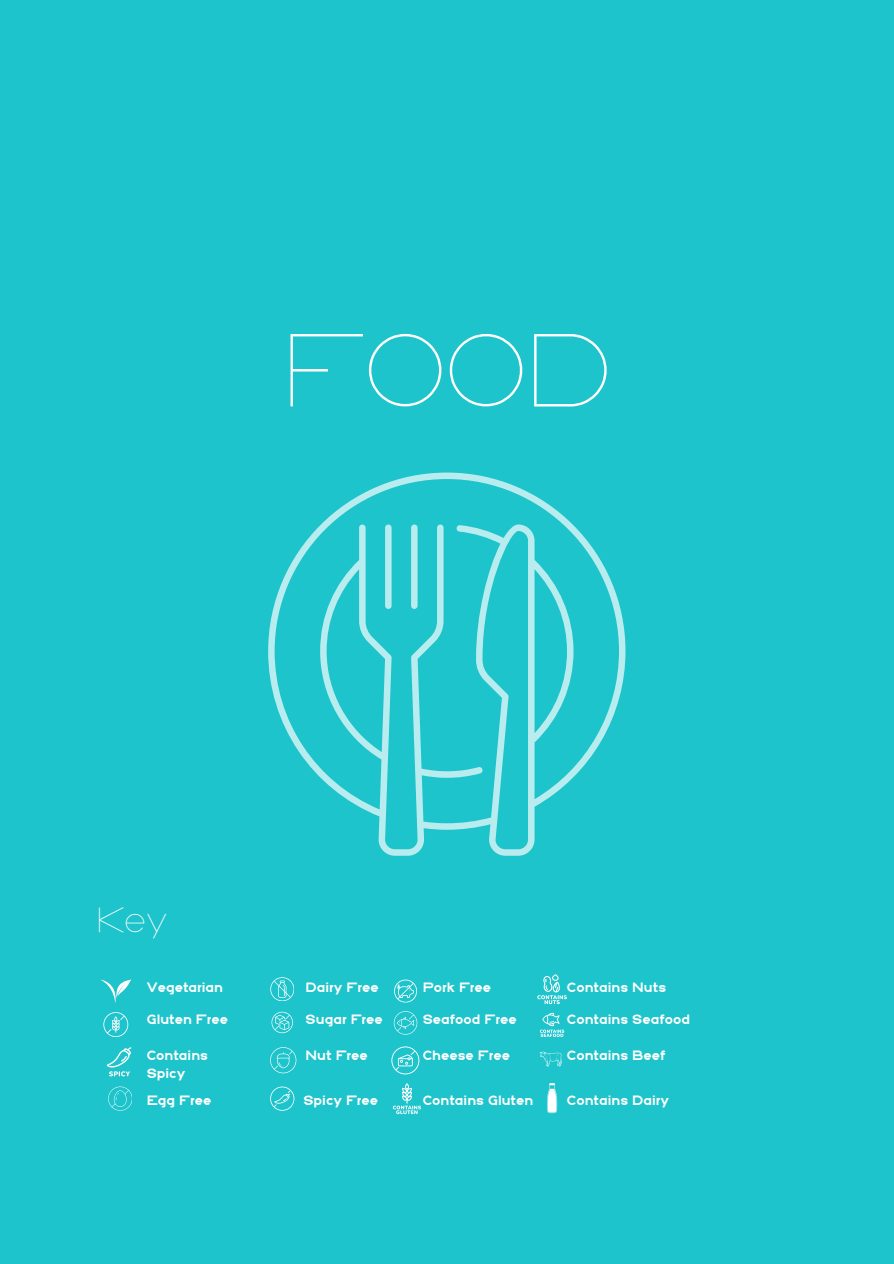
<style>
.page{position:relative;width:894px;height:1264px;background:#fff}
.page>*{position:absolute;margin:0;border:0;box-sizing:border-box;transform-origin:0 0}
.t1{font:97.05px "Aginoe Sans";color:#fff}
.t2{font:33px "Aginoe Sans";color:#fff}
.t3{font:700 12.9px/18.3px "Aginoe Sans";color:#fff}
</style>
<div class="page">
<div style="left:0;top:0;width:893px;height:1263px;background:#1ec4cb"></div>
<svg style="left:100px;top:979px;width:31px;height:24px"></svg>
<svg style="left:103px;top:1012px;width:25px;height:24px"></svg>
<svg style="left:270px;top:977px;width:24px;height:23px"></svg>
<svg style="left:271px;top:1011px;width:22px;height:22px"></svg>
<svg style="left:537px;top:974px;width:29px;height:30px"></svg>
<svg style="left:540px;top:1012px;width:24px;height:25px"></svg>
<svg style="left:107px;top:1047px;width:24px;height:29px"></svg>
<svg style="left:270px;top:1047px;width:26px;height:26px"></svg>
<svg style="left:391px;top:1046px;width:28px;height:28px"></svg>
<svg style="left:270px;top:1086px;width:24px;height:24px"></svg>
<svg style="left:393px;top:979px;width:25px;height:55px"></svg>
<svg style="left:393px;top:1083px;width:28px;height:31px"></svg>
<svg style="left:547px;top:1083px;width:10px;height:30px"></svg>
<svg style="left:108px;top:1086px;width:24px;height:24px"></svg>
<svg style="left:539px;top:1051px;width:23px;height:15px"></svg>
<svg style="left:268px;top:472px;width:356px;height:383px"></svg>
<h1 class="t1" style="left:283px;top:334px;width:329px">FOOD</h1>
<h2 class="t2" style="left:97px;top:907px;width:72px">Key</h2>
<p class="t3" style="left:147px;top:979px;width:78px">Vegetarian</p>
<p class="t3" style="left:305px;top:979px;width:74px">Dairy Free</p>
<p class="t3" style="left:305px;top:1011px;width:79px">Sugar Free</p>
<p class="t3" style="left:147px;top:1011px;width:83px">Gluten Free</p>
<p class="t3" style="left:422px;top:979px;width:70px">Pork Free</p>
<p class="t3" style="left:422px;top:1011px;width:95px">Seafood Free</p>
<p class="t3" style="left:566px;top:979px;width:101px">Contains Nuts</p>
<p class="t3" style="left:566px;top:1011px;width:125px">Contains Seafood</p>
<p class="t3" style="left:147px;top:1047px;width:63px">Contains<br>Spicy</p>
<p class="t3" style="left:305px;top:1047px;width:64px">Nut Free</p>
<p class="t3" style="left:147px;top:1092px;width:66px">Egg Free</p>
<p class="t3" style="left:422px;top:1047px;width:89px">Cheese Free</p>
<p class="t3" style="left:303px;top:1092px;width:76px">Spicy Free</p>
<p class="t3" style="left:422px;top:1092px;width:112px">Contains Gluten</p>
<p class="t3" style="left:566px;top:1047px;width:100px">Contains Beef</p>
<p class="t3" style="left:566px;top:1092px;width:104px">Contains Dairy</p>
</div>
